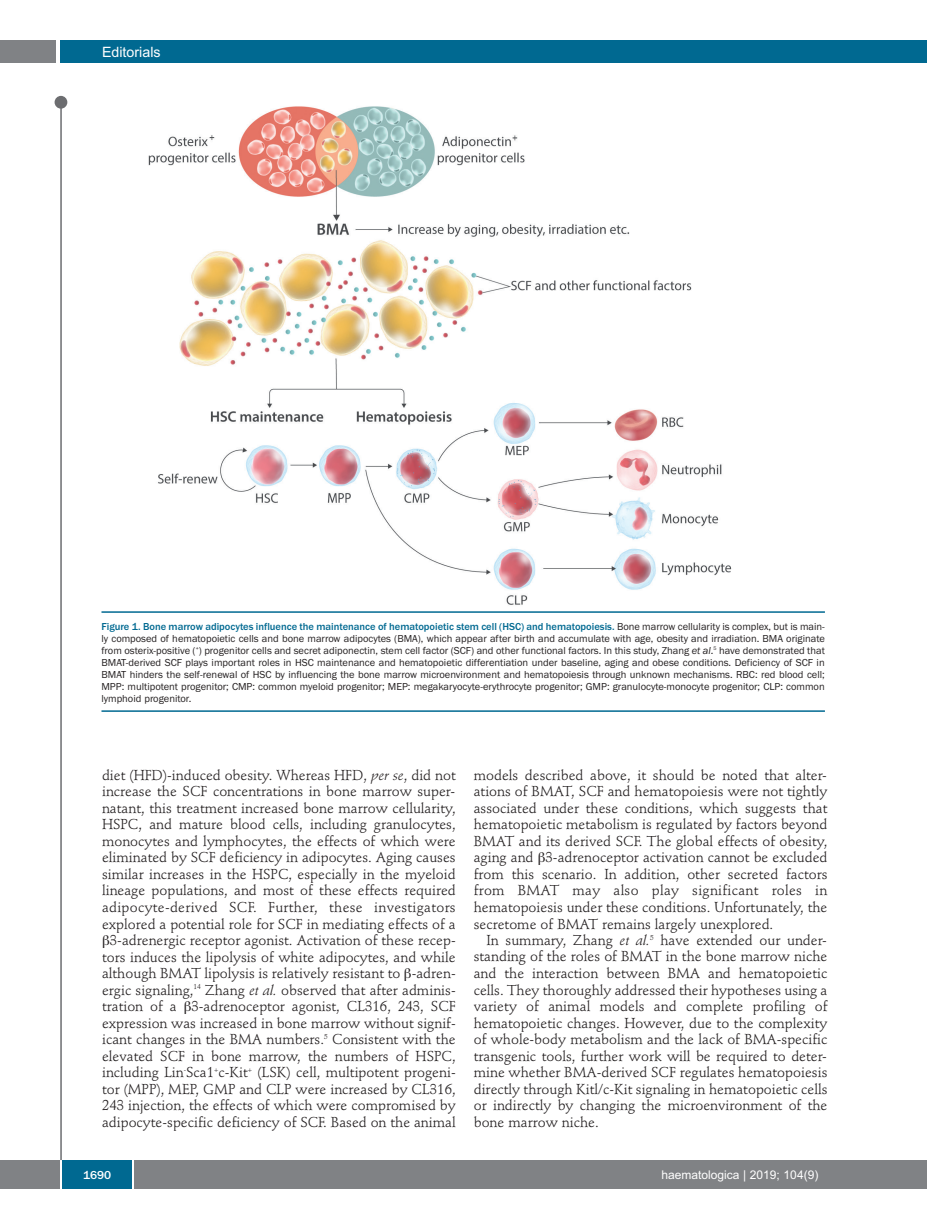
<style>
.page{position:relative;width:927px;height:1225px;background:#fff}
.page>*{position:absolute;margin:0;border:0;box-sizing:border-box;transform-origin:0 0}
.t1{font:14.25px/16.5px "Stempel Schneidler";color:#231f20;text-align:justify}
.t2{font:14.25px "Arial";color:#fff}
.t3{font:12px "Arial";color:#fff}
.t4{font:500 12px "Franklin Gothic";color:#fff}
.t5{font:10.5px/12px "Franklin Gothic";color:#231f20;text-align:justify}
.s1{font-weight:500;color:#006991}
.s2{font-style:italic}
</style>
<div class="page">
<div style="left:911px;top:40px;width:16px;height:22px;background:#006991"></div>
<div style="left:910px;top:1160px;width:17px;height:28px;background:#808285"></div>
<div style="left:60px;top:40px;width:852px;height:22px;background:#006991"></div>
<div style="left:0;top:40px;width:56px;height:22px;background:#808285"></div>
<div style="left:0;top:1160px;width:911px;height:28px;background:#808285"></div>
<div style="left:62px;top:1160px;width:71px;height:28px;background:#006991"></div>
<hr style="left:60px;top:1160px;width:2px;height:28px;background:#fff">
<svg style="left:133px;top:1160px;width:1px;height:28px"></svg>
<div style="left:55px;top:96px;width:12px;height:13px;background:#6c6d70;border-radius:50%"></div>
<hr style="left:60px;top:99px;width:2px;height:1061px;background:#6c6d70">
<img style="left:148px;top:106px;width:584px;height:499px">
<hr style="left:101px;top:611px;width:724px;height:2px;background:#006991">
<hr style="left:101px;top:710px;width:724px;height:2px;background:#006991">
<p class="t2" style="left:102px;top:44px;width:60px">Editorials</p>
<p class="t5" style="left:101px;top:620px;width:725px"><span class="s1">Figure 1. Bone marrow adipocytes influence the maintenance of hematopoietic stem cell (HSC) and hematopoiesis.</span> Bone marrow cellularity is complex, but is main&shy;ly composed of hematopoietic cells and bone marrow adipocytes (BMA), which appear after birth and accumulate with age, obesity and irradiation. BMA originate from osterix-positive (<sup>+</sup>) progenitor cells and secret adiponectin, stem cell factor (SCF) and other functional factors. In this study, Zhang <span class="s2">et al.</span><sup>5</sup> have demonstrated that BMAT-derived SCF plays important roles in HSC maintenance and hematopoietic differentiation under baseline, aging and obese conditions. Deficiency of SCF in BMAT hinders the self-renewal of HSC by influencing the bone marrow microenvironment and hematopoiesis through unknown mechanisms. RBC: red blood cell; MPP: multipotent progenitor; CMP: common myeloid progenitor; MEP: megakaryocyte-erythrocyte progenitor; GMP: granulocyte-monocyte progenitor; CLP: common lymphoid progenitor.</p>
<p class="t1" style="left:102px;top:768px;width:355px;text-align:center">diet (HFD)-induced obesity. Whereas HFD, <span class="s2">per se</span>, did not increase the SCF concentrations in bone marrow super&shy;natant, this treatment increased bone marrow cellularity, HSPC, and mature blood cells, including granulocytes, monocytes and lymphocytes, the effects of which were eliminated by SCF deficiency in adipocytes. Aging causes similar increases in the HSPC, especially in the myeloid lineage populations, and most of these effects required adipocyte-derived SCF. Further, these investigators explored a potential role for SCF in mediating effects of a 3-adrenergic receptor agonist. Activation of these recep&shy;tors induces the lipolysis of white adipocytes, and while although BMAT lipolysis is relatively resistant to -adren&shy;ergic signaling,<sup>14</sup> Zhang <span class="s2">et al.</span> observed that after adminis&shy;tration of a 3-adrenoceptor agonist, CL316, 243, SCF expression was increased in bone marrow without signif&shy;icant changes in the BMA numbers.<sup>5</sup> Consistent with the elevated SCF in bone marrow, the numbers of HSPC, including Lin<sup>-</sup>Sca1<sup>+</sup>c-Kit<sup>+</sup> (LSK) cell, multipotent progeni&shy;tor (MPP), MEP, GMP and CLP were increased by CL316, 243 injection, the effects of which were compromised by adipocyte-specific deficiency of SCF. Based on the animal</p>
<p class="t1" style="left:474px;top:768px;width:355px">models described above, it should be noted that alter&shy;ations of BMAT, SCF and hematopoiesis were not tightly associated under these conditions, which suggests that hematopoietic metabolism is regulated by factors beyond BMAT and its derived SCF. The global effects of obesity, aging and 3-adrenoceptor activation cannot be excluded from this scenario. In addition, other secreted factors from BMAT may also play significant roles in hematopoiesis under these conditions. Unfortunately, the secretome of BMAT remains largely unexplored.</p>
<p class="t1" style="left:474px;top:933px;width:355px;text-indent:13px">In summary, Zhang <span class="s2">et al.</span><sup>5</sup> have extended our under&shy;standing of the roles of BMAT in the bone marrow niche and the interaction between BMA and hematopoietic cells. They thoroughly addressed their hypotheses using a variety of animal models and complete profiling of hematopoietic changes. However, due to the complexity of whole-body metabolism and the lack of BMA-specific transgenic tools, further work will be required to deter&shy;mine whether BMA-derived SCF regulates hematopoiesis directly through Kitl/c-Kit signaling in hematopoietic cells or indirectly by changing the microenvironment of the bone marrow niche.</p>
<p class="t4" style="left:83px;top:1167px;width:29px">1690</p>
<p class="t3" style="left:661px;top:1167px;width:158px">haematologica | 2019; 104(9)</p>
</div>
